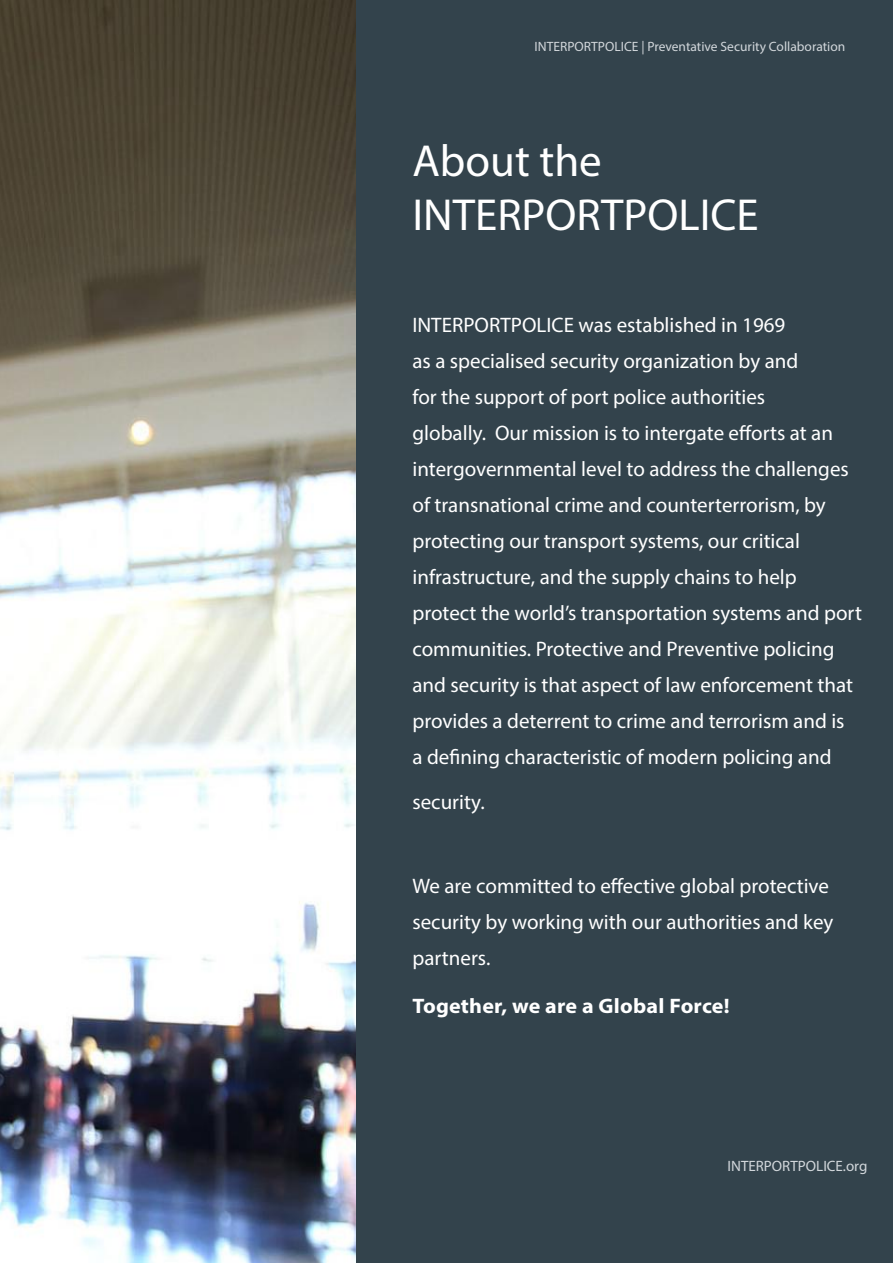
<style>
.page{position:relative;width:893px;height:1263px;background:#fff}
.page>*{position:absolute;margin:0;border:0;box-sizing:border-box;transform-origin:0 0}
.t1{font:45px/54px "Myriad Pro";color:#fff}
.t2{font:21px/36px "Myriad Pro";color:#fff}
.t3{font:700 21px "Myriad Pro";letter-spacing:.01em;color:#fff;scale:1.05 1}
.t4{font:15px "Myriad Pro";color:#d2d7db}
.t5{font:13.5px "Myriad Pro";color:#d2d7db}
</style>
<div class="page">
<div style="left:356px;top:0;width:537px;height:1263px;background:#33434c"></div>
<img style="left:0;top:0;width:355px;height:1263px">
<p class="t5" style="left:535px;top:38px;width:312px">INTERPORTPOLICE | Preventative Security Collaboration</p>
<h1 class="t1" style="left:412px;top:134px;width:348px">About the<br>INTERPORTPOLICE</h1>
<p class="t2" style="left:412px;top:307px;width:451px">INTERPORTPOLICE was established in 1969<br>as a specialised security organization by and<br>for the support of port police authorities<br>globally. Our mission is to intergate efforts at an intergovernmental level to address the challenges of transnational crime and counterterrorism, by protecting our transport systems, our critical infrastructure, and the supply chains to help protect the world’s transportation systems and port communities. Protective and Preventive policing and security is that aspect of law enforcement that provides a deterrent to crime and terrorism and is<br>a defining characteristic of modern policing and</p>
<p class="t2" style="left:412px;top:784px;width:74px">security.</p>
<p class="t2" style="left:412px;top:868px;width:423px">We are committed to effective global protective security by working with our authorities and key partners.</p>
<p class="t3" style="left:412px;top:992px;width:304px">Together, we are a Global Force!</p>
<p class="t4" style="left:728px;top:1157px;width:141px">INTERPORTPOLICE.org</p>
</div>
